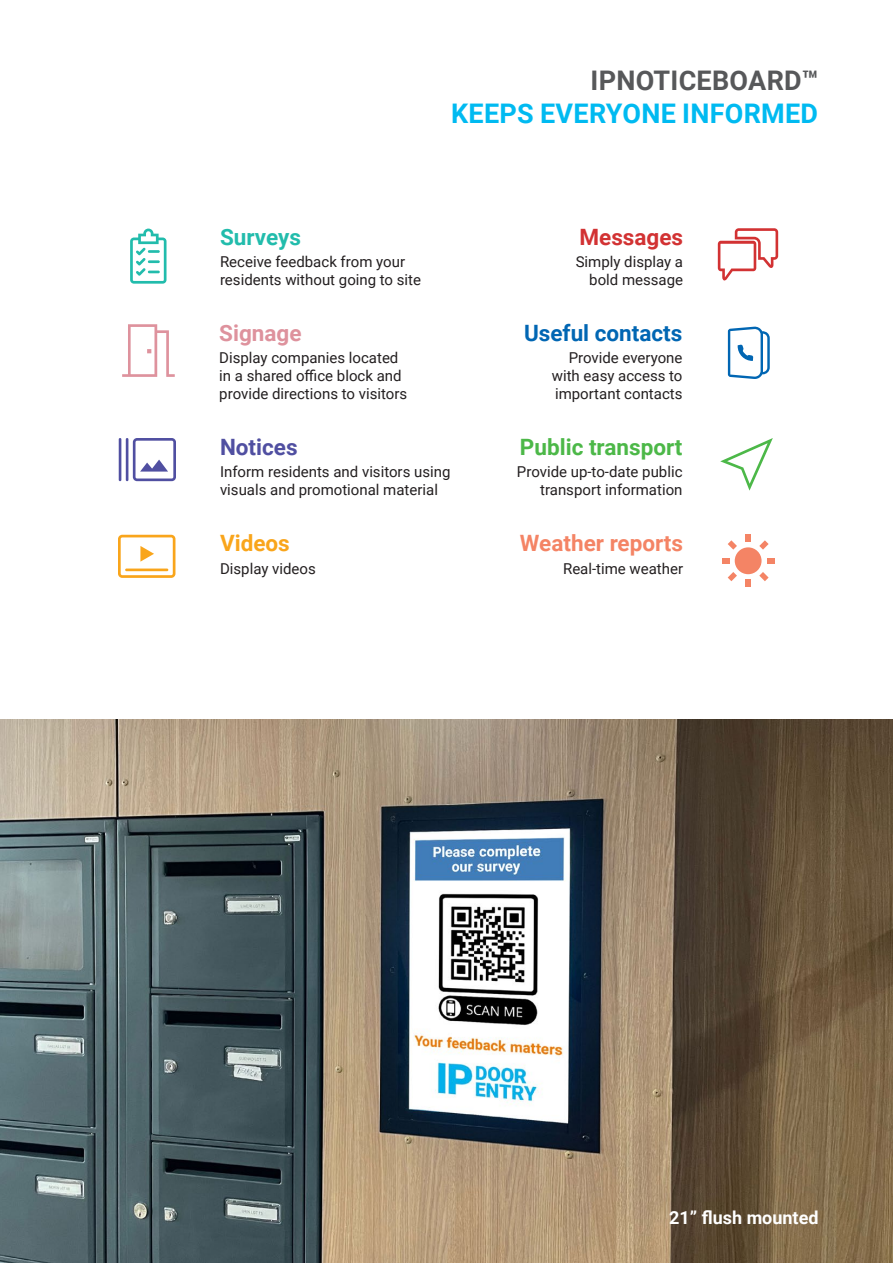
<style>
.page{position:relative;width:893px;height:1263px;background:#fff}
.page>*{position:absolute;margin:0;border:0;box-sizing:border-box;transform-origin:0 0}
.t1{font:700 27px/32.4px "Roboto";letter-spacing:.01em;color:#00baf1;text-align:right}
.t2{font:700 22.5px "Roboto";color:#4cb848}
.t3{font:700 22.5px "Roboto";color:#f48465}
.t4{font:700 22.5px "Roboto";color:#0166b3}
.t5{font:700 22.5px "Roboto";color:#d23233}
.t6{font:700 22.5px "Roboto";color:#de929d}
.t7{font:700 22.5px "Roboto";color:#504fa1}
.t8{font:700 22.5px "Roboto";color:#22bcac}
.t9{font:700 22.5px "Roboto";color:#f9a51b}
.t10{font:700 18px "Roboto";color:#fff}
.t11{font:15px/18px "Roboto";color:#231f20}
.s1{color:#57585a}
</style>
<div class="page">
<img style="left:0;top:719px;width:893px;height:544px">
<svg style="left:718px;top:228px;width:60px;height:52px"></svg>
<svg style="left:122px;top:324px;width:53px;height:53px"></svg>
<div style="left:735px;top:547px;width:26px;height:27px;background:#f48465;border-radius:50%"></div>
<div style="left:745px;top:579px;width:6px;height:8px;background:#f48465"></div>
<div style="left:745px;top:534px;width:6px;height:8px;background:#f48465"></div>
<div style="left:766px;top:558px;width:8px;height:5px;background:#f48465"></div>
<div style="left:722px;top:558px;width:8px;height:5px;background:#f48465"></div>
<svg style="left:759px;top:540px;width:10px;height:10px"></svg>
<svg style="left:728px;top:572px;width:9px;height:9px"></svg>
<svg style="left:728px;top:540px;width:9px;height:10px"></svg>
<svg style="left:759px;top:572px;width:10px;height:9px"></svg>
<svg style="left:728px;top:326px;width:42px;height:53px"></svg>
<svg style="left:133px;top:438px;width:43px;height:43px"></svg>
<hr style="left:126px;top:438px;width:2px;height:43px;background:#504fa1">
<hr style="left:119px;top:438px;width:2px;height:43px;background:#504fa1">
<svg style="left:720px;top:438px;width:53px;height:53px"></svg>
<svg style="left:130px;top:229px;width:37px;height:55px"></svg>
<svg style="left:118px;top:535px;width:57px;height:43px"></svg>
<p class="t1" style="left:451px;top:64px;width:369px"><span class="s1">IPNOTICEBOARD™<br></span>KEEPS EVERYONE INFORMED</p>
<p class="t8" style="left:220px;top:221px;width:82px">Surveys</p>
<p class="t11" style="left:220px;top:252px;width:203px">Receive feedback from your residents without going to site</p>
<p class="t6" style="left:219px;top:317px;width:84px">Signage</p>
<p class="t11" style="left:219px;top:348px;width:189px">Display companies located in a shared office block and provide directions to visitors</p>
<p class="t5" style="left:579px;top:221px;width:105px">Messages</p>
<p class="t11" style="left:576px;top:252px;width:109px">Simply display a</p>
<p class="t11" style="left:589px;top:270px;width:95px">bold message</p>
<p class="t4" style="left:524px;top:317px;width:160px">Useful contacts</p>
<p class="t11" style="left:552px;top:348px;width:132px;text-align:justify;text-indent:17px">Provide everyone with easy access to important contacts</p>
<p class="t7" style="left:220px;top:431px;width:79px">Notices</p>
<p class="t11" style="left:220px;top:462px;width:232px">Inform residents and visitors using visuals and promotional material</p>
<p class="t9" style="left:220px;top:528px;width:71px">Videos</p>
<p class="t11" style="left:220px;top:559px;width:97px">Display videos</p>
<p class="t2" style="left:520px;top:431px;width:164px">Public transport</p>
<p class="t11" style="left:517px;top:462px;width:167px;text-align:right">Provide up-to-date public transport information</p>
<p class="t3" style="left:520px;top:528px;width:165px">Weather reports</p>
<p class="t11" style="left:563px;top:559px;width:122px">Real-time weather</p>
<p class="t10" style="left:669px;top:1205px;width:151px">21” flush mounted</p>
</div>
